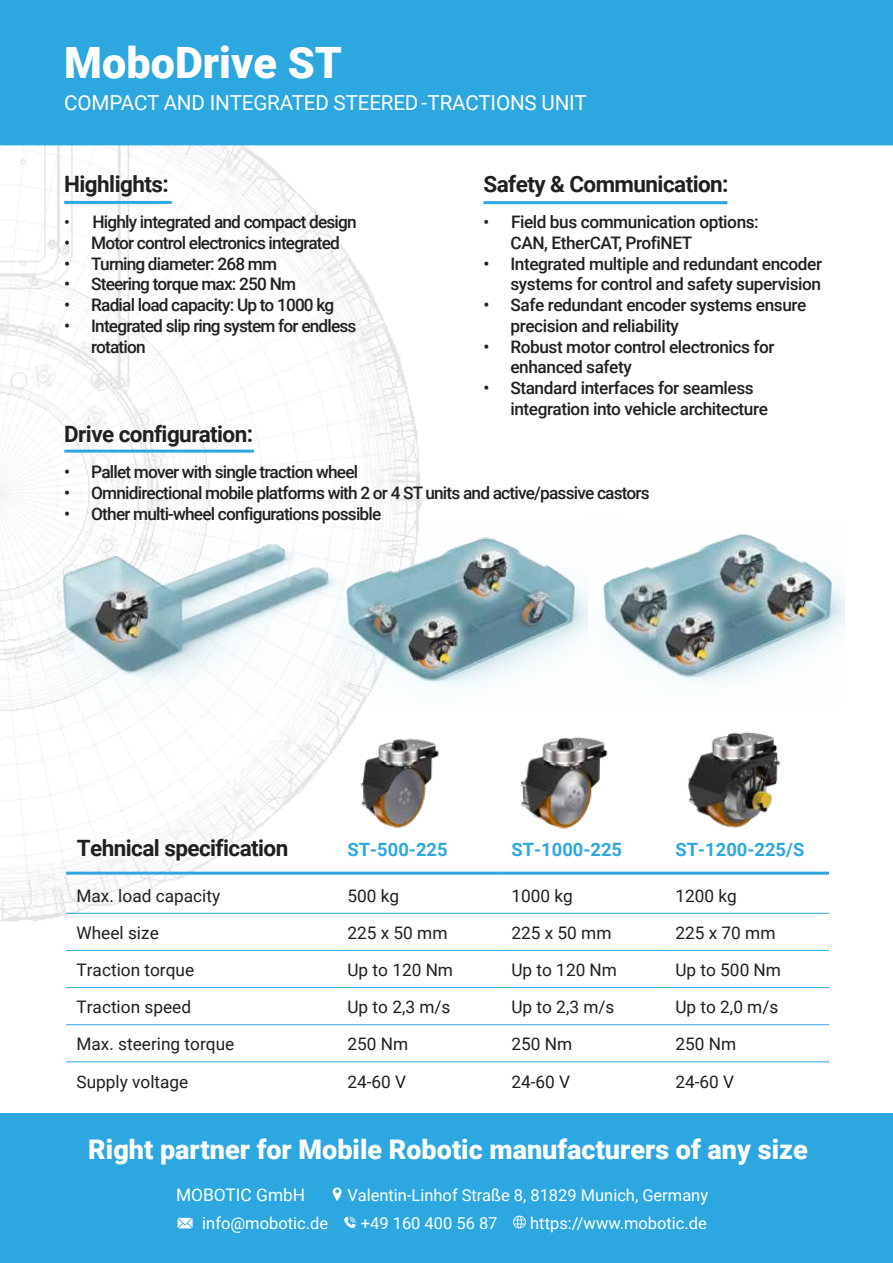
<style>
.page{position:relative;width:893px;height:1263px;background:#fff}
.page>*{position:absolute;margin:0;border:0;box-sizing:border-box;transform-origin:0 0}
.t1{font:900 43.2px "Roboto";color:#fff}
.t2{font:900 27px "Roboto";color:#fff}
.t3{font:700 22.5px "Roboto";letter-spacing:-.025em;color:#231f20}
.t4{font:20.7px "Roboto";letter-spacing:-.01em;color:#fff}
.t5{font:700 18.3px "Roboto";color:#2ca7df}
.t6{font:17.4px "Roboto";color:#fff}
.t7{font:500 17.25px/20.7px "Roboto";letter-spacing:-.045em;color:#231f20}
.t8{font:500 17.25px/20.7px "Roboto";letter-spacing:-.025em;color:#231f20}
.t9{font:17.25px "Roboto";color:#221e1f}
.t10{font:16.5px "Roboto";color:#fff}
.s1{font-size:16.5px}
</style>
<div class="page">
<img style="left:0;top:145px;width:463px;height:777px">
<img style="left:322px;top:710px;width:141px;height:158px">
<img style="left:482px;top:737px;width:173px;height:135px">
<img style="left:652px;top:732px;width:129px;height:137px">
<div style="left:0;top:0;width:893px;height:145px;background:#2ca7df"></div>
<div style="left:0;top:1113px;width:893px;height:150px;background:#2ca7df"></div>
<svg style="left:333px;top:1187px;width:9px;height:14px"></svg>
<svg style="left:344px;top:1217px;width:12px;height:11px"></svg>
<svg style="left:178px;top:1218px;width:15px;height:10px"></svg>
<svg style="left:513px;top:1215px;width:13px;height:13px"></svg>
<hr style="left:64px;top:201px;width:108px;height:3px;background:#2ca7df">
<hr style="left:484px;top:201px;width:243px;height:3px;background:#2ca7df">
<hr style="left:66px;top:913px;width:271px;height:1px;background:#31a5de">
<hr style="left:337px;top:913px;width:164px;height:1px;background:#31a5de">
<hr style="left:501px;top:913px;width:164px;height:1px;background:#31a5de">
<hr style="left:665px;top:913px;width:164px;height:1px;background:#31a5de">
<hr style="left:66px;top:950px;width:271px;height:1px;background:#31a5de">
<hr style="left:337px;top:950px;width:164px;height:1px;background:#31a5de">
<hr style="left:501px;top:950px;width:164px;height:1px;background:#31a5de">
<hr style="left:665px;top:950px;width:164px;height:1px;background:#31a5de">
<hr style="left:66px;top:987px;width:271px;height:1px;background:#31a5de">
<hr style="left:337px;top:987px;width:164px;height:1px;background:#31a5de">
<hr style="left:501px;top:987px;width:164px;height:1px;background:#31a5de">
<hr style="left:665px;top:987px;width:164px;height:1px;background:#31a5de">
<hr style="left:66px;top:1024px;width:271px;height:1px;background:#31a5de">
<hr style="left:337px;top:1024px;width:164px;height:1px;background:#31a5de">
<hr style="left:501px;top:1024px;width:164px;height:1px;background:#31a5de">
<hr style="left:665px;top:1024px;width:164px;height:1px;background:#31a5de">
<hr style="left:66px;top:1061px;width:271px;height:1px;background:#31a5de">
<hr style="left:337px;top:1061px;width:164px;height:1px;background:#31a5de">
<hr style="left:501px;top:1061px;width:164px;height:1px;background:#31a5de">
<hr style="left:665px;top:1061px;width:164px;height:1px;background:#31a5de">
<hr style="left:66px;top:872px;width:271px;height:3px;background:#2fa6df">
<hr style="left:337px;top:872px;width:164px;height:3px;background:#2fa6df">
<hr style="left:501px;top:872px;width:164px;height:3px;background:#2fa6df">
<hr style="left:665px;top:872px;width:164px;height:3px;background:#2fa6df">
<hr style="left:64px;top:450px;width:190px;height:3px;background:#2ca7df">
<img style="left:347px;top:518px;width:240px;height:192px">
<img style="left:603px;top:534px;width:241px;height:148px">
<img style="left:36px;top:487px;width:311px;height:233px">
<h1 class="t1" style="left:64px;top:32px;width:279px">MoboDrive ST</h1>
<p class="t4" style="left:64px;top:88px;width:524px">COMPACT AND INTEGRATED STEERED‑TRACTIONS UNIT</p>
<h3 class="t3" style="left:64px;top:169px;width:106px">Highlights:</h3>
<p class="t7" style="left:64px;top:211px;width:294px"><span class="s1">•</span> Highly integrated and compact design</p>
<p class="t7" style="left:64px;top:232px;width:277px">• Motor control electronics integrated</p>
<p class="t7" style="left:64px;top:253px;width:214px">• Turning diameter: 268 mm</p>
<p class="t7" style="left:64px;top:273px;width:233px">• Steering torque max: 250 Nm</p>
<p class="t7" style="left:64px;top:294px;width:272px">• Radial load capacity: Up to 1000 kg</p>
<p class="t7" style="left:91px;top:315px;width:267px;text-indent:-27px">• Integrated slip ring system for endless rotation</p>
<h3 class="t3" style="left:483px;top:169px;width:247px">Safety &amp; Communication:</h3>
<p class="t8" style="left:510px;top:211px;width:250px;text-indent:-27px"><span class="s1">•</span> Field bus communication options:<br>CAN, EtherCAT, ProfiNET</p>
<p class="t8" style="left:483px;top:253px;width:340px;text-align:right">• Integrated multiple and redundant encoder systems for control and safety supervision</p>
<p class="t8" style="left:510px;top:294px;width:297px;text-indent:-27px">• Safe redundant encoder systems ensure precision and reliability</p>
<p class="t8" style="left:510px;top:335px;width:266px;text-indent:-27px">• Robust motor control electronics for enhanced safety</p>
<p class="t8" style="left:510px;top:377px;width:259px;text-indent:-27px">• Standard interfaces for seamless integration into vehicle architecture</p>
<h3 class="t3" style="left:64px;top:418px;width:190px">Drive configuration:</h3>
<p class="t7" style="left:64px;top:461px;width:295px">• Pallet mover with single traction wheel</p>
<p class="t7" style="left:64px;top:482px;width:587px">• Omnidirectional mobile platforms with 2 or 4 ST units and active/passive castors</p>
<p class="t7" style="left:64px;top:502px;width:319px">• Other multi-wheel configurations possible</p>
<h3 class="t3" style="left:77px;top:832px;width:213px">Tehnical specification</h3>
<p class="t5" style="left:347px;top:836px;width:102px">ST-500-225</p>
<p class="t5" style="left:511px;top:836px;width:112px">ST-1000-225</p>
<p class="t5" style="left:675px;top:836px;width:130px">ST-1200-225/S</p>
<p class="t9" style="left:77px;top:883px;width:145px">Max. load capacity</p>
<p class="t9" style="left:347px;top:883px;width:53px">500 kg</p>
<p class="t9" style="left:511px;top:883px;width:63px">1000 kg</p>
<p class="t9" style="left:675px;top:883px;width:63px">1200 kg</p>
<p class="t9" style="left:77px;top:921px;width:84px">Wheel size</p>
<p class="t9" style="left:347px;top:921px;width:102px">225 x 50 mm</p>
<p class="t9" style="left:511px;top:921px;width:102px">225 x 50 mm</p>
<p class="t9" style="left:675px;top:921px;width:102px">225 x 70 mm</p>
<p class="t9" style="left:347px;top:958px;width:107px">Up to 120 Nm</p>
<p class="t9" style="left:511px;top:958px;width:107px">Up to 120 Nm</p>
<p class="t9" style="left:675px;top:958px;width:107px">Up to 500 Nm</p>
<p class="t9" style="left:76px;top:995px;width:116px">Traction speed</p>
<p class="t9" style="left:347px;top:995px;width:105px">Up to 2,3 m/s</p>
<p class="t9" style="left:511px;top:995px;width:105px">Up to 2,3 m/s</p>
<p class="t9" style="left:675px;top:995px;width:105px">Up to 2,0 m/s</p>
<p class="t9" style="left:76px;top:1032px;width:159px">Max. steering torque</p>
<p class="t9" style="left:347px;top:1032px;width:62px">250 Nm</p>
<p class="t9" style="left:511px;top:1032px;width:62px">250 Nm</p>
<p class="t9" style="left:675px;top:1032px;width:62px">250 Nm</p>
<p class="t9" style="left:76px;top:1069px;width:113px">Supply voltage</p>
<p class="t9" style="left:347px;top:1069px;width:60px">24-60 V</p>
<p class="t9" style="left:511px;top:1069px;width:60px">24-60 V</p>
<p class="t9" style="left:675px;top:1069px;width:60px">24-60 V</p>
<p class="t9" style="left:76px;top:958px;width:119px">Traction torque</p>
<h2 class="t2" style="left:88px;top:1130px;width:721px">Right partner for Mobile Robotic manufacturers of any size</h2>
<p class="t6" style="left:176px;top:1182px;width:131px">MOBOTIC GmbH</p>
<p class="t10" style="left:348px;top:1183px;width:362px">Valentin-Linhof Straße 8, 81829 Munich, Germany</p>
<p class="t10" style="left:202px;top:1211px;width:127px">info@mobotic.de</p>
<p class="t10" style="left:361px;top:1211px;width:138px">+49 160 400 56 87</p>
<p class="t10" style="left:530px;top:1211px;width:178px">https://www.mobotic.de</p>
</div>
